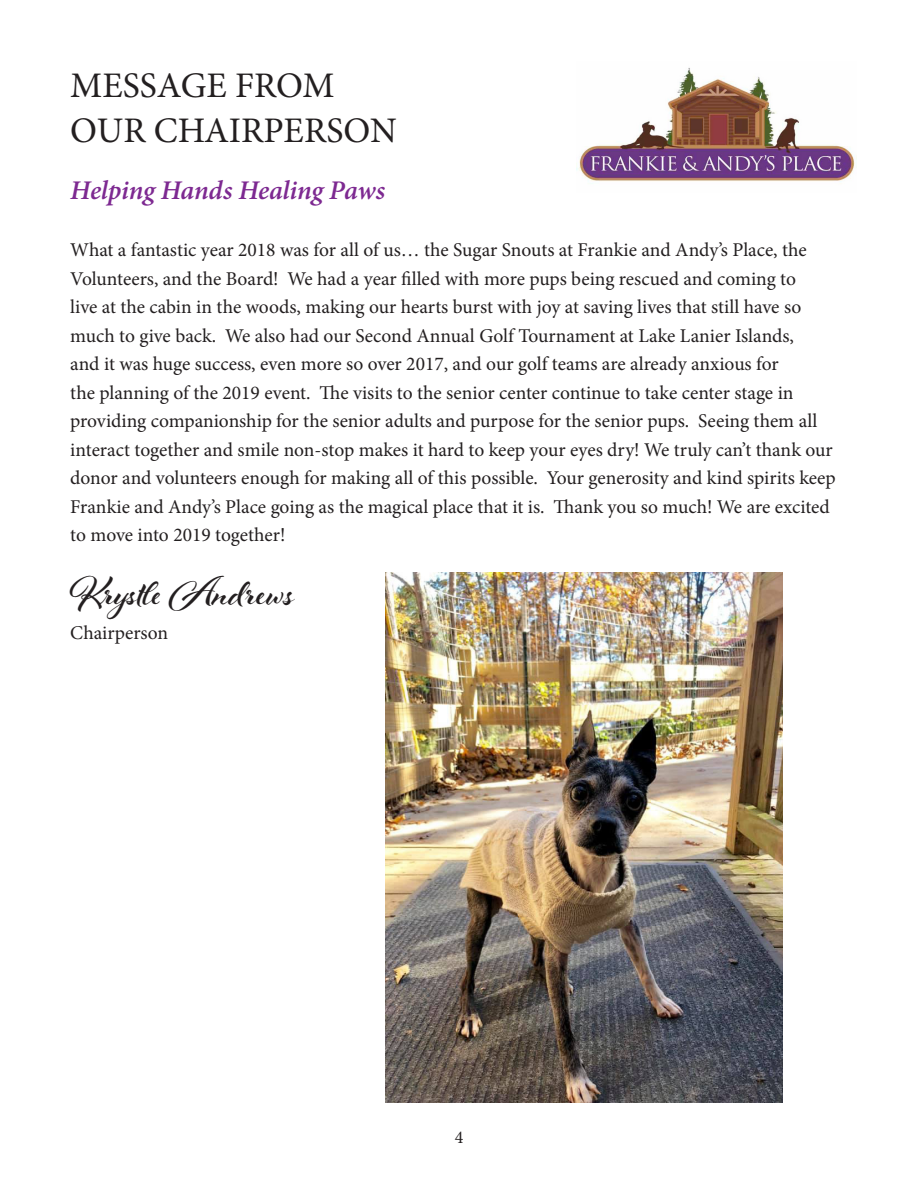
<style>
.page{position:relative;width:918px;height:1188px;background:#fff}
.page>*{position:absolute;margin:0;border:0;box-sizing:border-box;transform-origin:0 0}
.t1{font:700 43.5px "Al Fresco";letter-spacing:.03em;color:#231f20}
.t2{font:36px "Minion Pro";color:#231f20}
.t3{font:italic 600 27px "Minion Pro";letter-spacing:-.01em;color:#7d2991}
.t4{font:19.5px/28.5px "Minion Pro";letter-spacing:-.005em;color:#231f20}
.t5{font:18px "Minion Pro";color:#231f20}
</style>
<div class="page">
<img style="left:576px;top:68px;width:279px;height:116px">
<img style="left:386px;top:572px;width:397px;height:530px">
<p class="t2" style="left:70px;top:62px;width:266px">MESSAGE FROM</p>
<p class="t2" style="left:70px;top:107px;width:328px">OUR CHAIRPERSON</p>
<p class="t3" style="left:70px;top:172px;width:316px">Helping Hands Healing Paws</p>
<p class="t4" style="left:70px;top:236px;width:767px">What a fantastic year 2018 was for all of us… the Sugar Snouts at Frankie and Andy’s Place, the Volunteers, and the Board! We had a year filled with more pups being rescued and coming to<br>live at the cabin in the woods, making our hearts burst with joy at saving lives that still have so much to give back. We also had our Second Annual Golf Tournament at Lake Lanier Islands,<br>and it was huge success, even more so over 2017, and our golf teams are already anxious for<br>the planning of the 2019 event. The visits to the senior center continue to take center stage in providing companionship for the senior adults and purpose for the senior pups. Seeing them all interact together and smile non-stop makes it hard to keep your eyes dry! We truly can’t thank our donor and volunteers enough for making all of this possible. Your generosity and kind spirits keep Frankie and Andy’s Place going as the magical place that it is. Thank you so much! We are excited to move into 2019 together!</p>
<p class="t1" style="left:70px;top:564px;width:226px">Krystle Andrews</p>
<p class="t4" style="left:70px;top:619px;width:99px">Chairperson</p>
<p class="t5" style="left:455px;top:1125px;width:10px">4</p>
</div>
